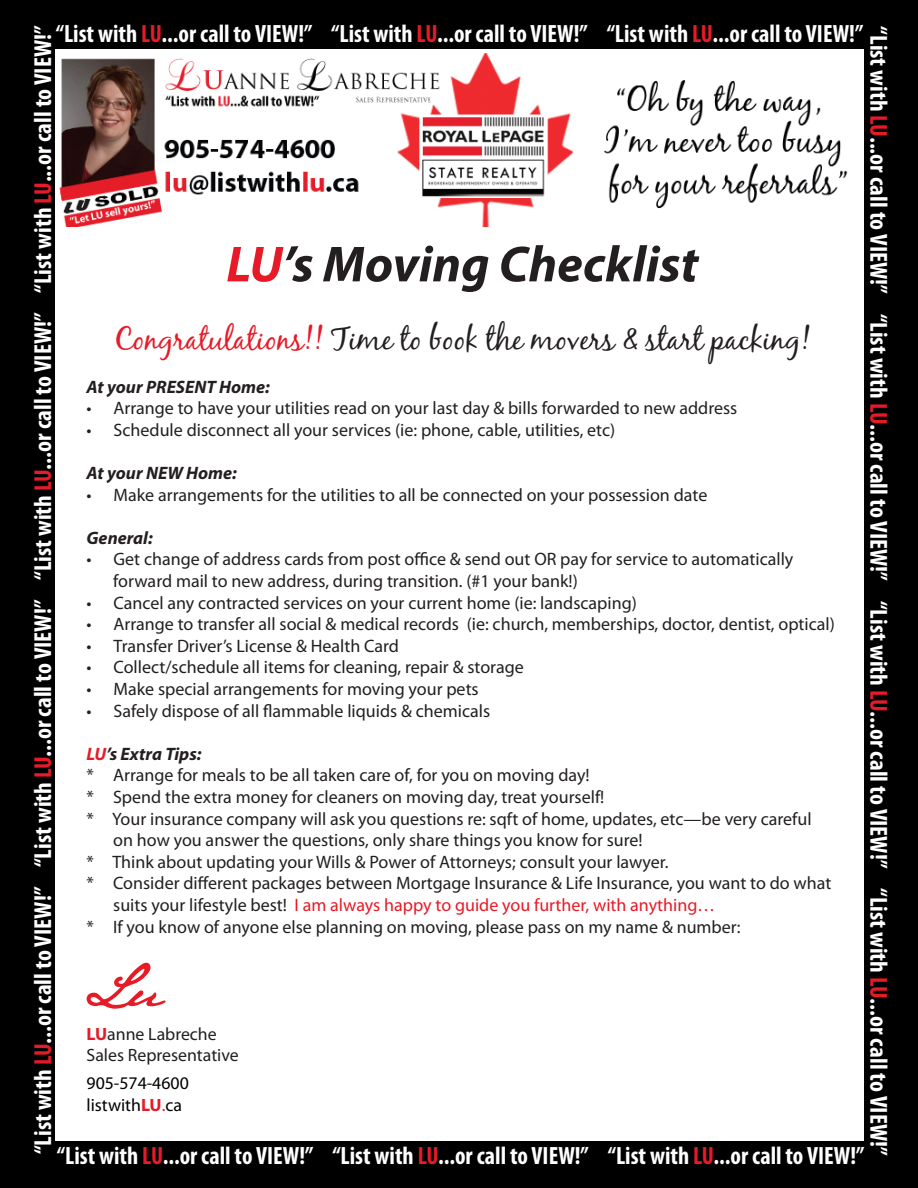
<style>
.page{position:relative;width:918px;height:1188px;background:#000001}
.page>*{position:absolute;margin:0;border:0;box-sizing:border-box;transform-origin:0 0}
.t1{font:italic 700 51px "Myriad Pro";color:#231f20}
.t2{font:31.5px "Black Jack";color:#231f20}
.t3{font:700 condensed 25.05px "Myriad Pro";color:#fff}
.t4{font:700 condensed 24.75px "Myriad Pro";color:#fff}
.t5{font:18px/21.6px "Myriad Pro";color:#231f20}
.t6{font:18px "Myriad Pro";color:#e71a27}
.t7{font:italic 700 18px "Myriad Pro";color:#231f20}
.t8{font:17.85px/21.5px "Myriad Pro";color:#231f20}
.t9{font:17.85px/21.5px "Myriad Pro";color:#000001}
.s1{color:#e71a27}
.s2{color:#231f20}
.s3{font-weight:700;color:#e71a27}
</style>
<div class="page">
<div style="left:56px;top:49px;width:808px;height:1091px;background:#fff"></div>
<img style="left:59px;top:53px;width:789px;height:174px">
<svg style="left:87px;top:963px;width:79px;height:46px"></svg>
<h3 class="t4" style="left:27px;top:1154px;width:1131px;rotate:-90deg">“List with <span class="s1">LU</span>...or call to VIEW!” “List with <span class="s1">LU</span>...or call to VIEW!” “List with <span class="s1">LU</span>...or call to VIEW!” “List with <span class="s1">LU</span>...or call to VIEW!”</h3>
<h3 class="t3" style="left:56px;top:18px;width:809px">“List with <span class="s1">LU</span>...or call to VIEW!” “List with <span class="s1">LU</span>...or call to VIEW!” “List with <span class="s1">LU</span>...or call to VIEW!”</h3>
<h3 class="t4" style="left:894px;top:26px;width:1131px;rotate:90deg">“List with <span class="s1">LU</span>...or call to VIEW!” “List with <span class="s1">LU</span>...or call to VIEW!” “List with <span class="s1">LU</span>...or call to VIEW!” “List with <span class="s1">LU</span>...or call to VIEW!”</h3>
<h1 class="t1" style="left:226px;top:231px;width:474px"><span class="s1">LU</span>’s Moving Checklist</h1>
<h2 class="t2" style="left:114px;top:320px;width:698px"><span class="s1">Congratulations!!</span> Time to book the movers &amp; start packing!</h2>
<p class="t7" style="left:87px;top:375px;width:185px">At your PRESENT Home:</p>
<p class="t5" style="left:87px;top:397px;width:652px">• Arrange to have your utilities read on your last day &amp; bills forwarded to new address</p>
<p class="t5" style="left:87px;top:419px;width:530px">• Schedule disconnect all your services (ie: phone, cable, utilities, etc)</p>
<p class="t7" style="left:87px;top:461px;width:152px">At your NEW Home:</p>
<p class="t5" style="left:87px;top:483px;width:622px">• Make arrangements for the utilities to all be connected on your possession date</p>
<p class="t7" style="left:87px;top:526px;width:68px">General:</p>
<p class="t5" style="left:113px;top:548px;width:682px;text-indent:-27px">• Get change of address cards from post office &amp; send out OR pay for service to automatically forward mail to new address, during transition. (#1 your bank!)</p>
<p class="t5" style="left:87px;top:591px;width:552px">• Cancel any contracted services on your current home (ie: landscaping)</p>
<p class="t5" style="left:87px;top:613px;width:750px">• Arrange to transfer all social &amp; medical records (ie: church, memberships, doctor, dentist, optical)</p>
<p class="t5" style="left:87px;top:635px;width:314px">• Transfer Driver’s License &amp; Health Card</p>
<p class="t5" style="left:87px;top:656px;width:439px">• Collect/schedule all items for cleaning, repair &amp; storage</p>
<p class="t5" style="left:87px;top:678px;width:394px">• Make special arrangements for moving your pets</p>
<p class="t5" style="left:87px;top:699px;width:405px">• Safely dispose of all flammable liquids &amp; chemicals</p>
<p class="t7" style="left:87px;top:742px;width:117px"><span class="s1">LU</span>’s Extra Tips:</p>
<p class="t5" style="left:87px;top:764px;width:505px">* Arrange for meals to be all taken care of, for you on moving day!</p>
<p class="t5" style="left:87px;top:786px;width:519px">* Spend the extra money for cleaners on moving day, treat yourself!</p>
<p class="t5" style="left:87px;top:807px;width:727px">* Your insurance company will ask you questions re: sqft of home, updates, etc—be very careful</p>
<p class="t5" style="left:113px;top:829px;width:531px">on how you answer the questions, only share things you know for sure!</p>
<p class="t5" style="left:87px;top:851px;width:584px">* Think about updating your Wills &amp; Power of Attorneys; consult your lawyer.</p>
<p class="t5" style="left:87px;top:872px;width:746px">* Consider different packages between Mortgage Insurance &amp; Life Insurance, you want to do what</p>
<p class="t6" style="left:113px;top:894px;width:603px"><span class="s2">suits your lifestyle best!</span> I am always happy to guide you further, with anything…</p>
<p class="t5" style="left:87px;top:915px;width:656px">* If you know of anyone else planning on moving, please pass on my name &amp; number:</p>
<p class="t8" style="left:87px;top:1023px;width:154px"><span class="s3">LU</span>anne Labreche<br>Sales Representative</p>
<p class="t9" style="left:87px;top:1072px;width:104px">905-574-4600 listwith<span class="s3">LU</span><span class="s1">.</span>ca</p>
<h3 class="t3" style="left:57px;top:1140px;width:809px">“List with <span class="s1">LU</span>...or call to VIEW!” “List with <span class="s1">LU</span>...or call to VIEW!” “List with <span class="s1">LU</span>...or call to VIEW!”</h3>
</div>
